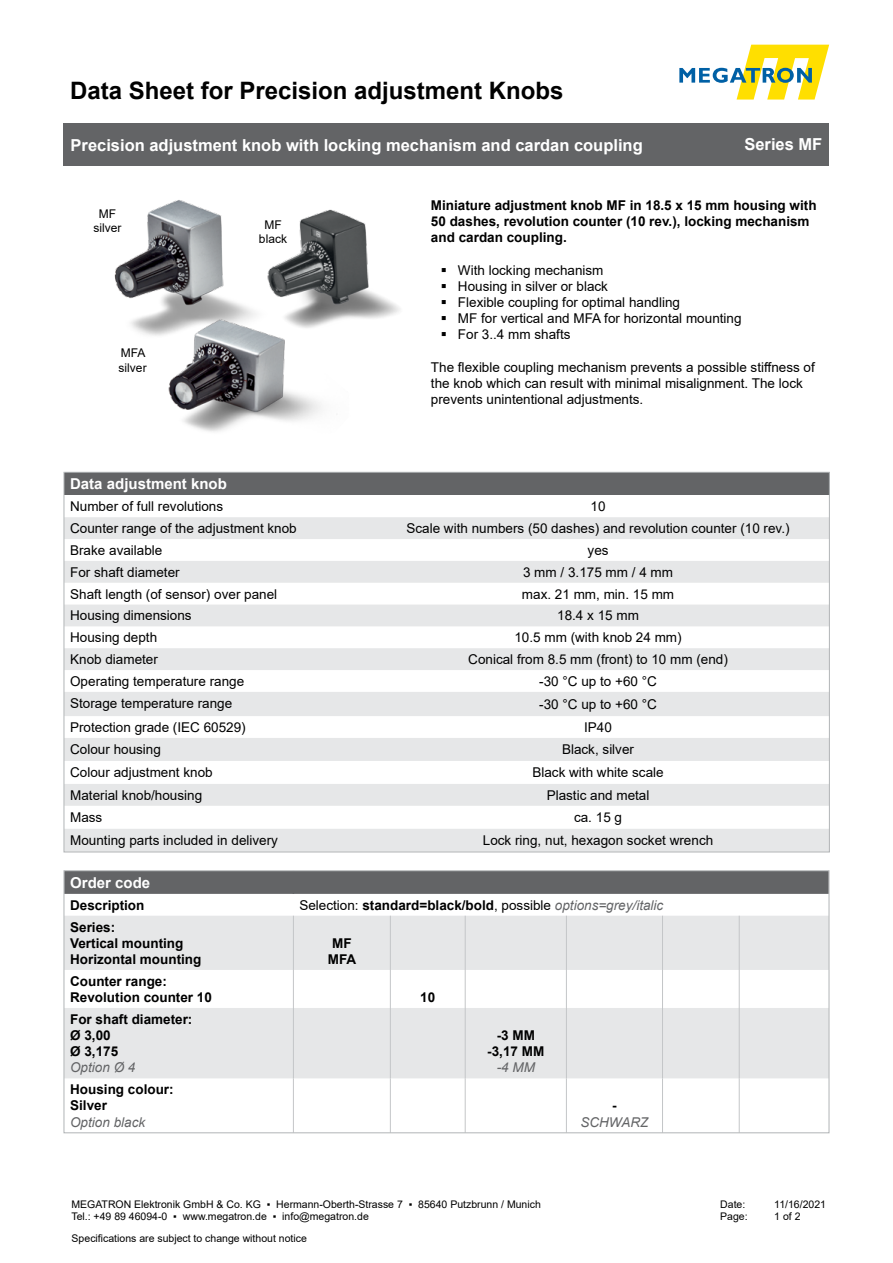
<style>
.page{position:relative;width:893px;height:1263px;background:#fff}
.page>*{position:absolute;margin:0;border:0;box-sizing:border-box;transform-origin:0 0}
.t1{font:700 24px "Arial";color:#000}
.t2{font:700 16.5px "Arial";color:#fff}
.t3{font:700 15px "Arial";color:#fff}
.t4{font:13.5px/16.2px "Arial";color:#000}
.t5{font:700 13.5px/16.2px "Arial";color:#000}
.t6{font:italic 13.5px "Arial";color:#636466}
.t7{font:12px/14.4px "Arial";color:#000;text-align:center}
.t8{font:10.5px/12.6px "Arial";color:#000}
.s1{font-weight:700}
.s2{font-style:italic;color:#636466}
</style>
<div class="page">
<svg style="left:679px;top:45px;width:150px;height:55px"></svg>
<div style="left:64px;top:123px;width:765px;height:43px;background:#636466"></div>
<img style="left:114px;top:200px;width:81px;height:98px">
<div style="left:64px;top:472px;width:765px;height:23px;background:#636466"></div>
<svg style="left:66px;top:517px;width:762px;height:333px;fill:#e6e7e8"></svg>
<svg style="left:66px;top:916px;width:761px;height:162px;fill:#e6e7e8"></svg>
<div style="left:66px;top:872px;width:761px;height:22px;background:#636466"></div>
<hr style="left:293px;top:970px;width:1px;height:38px;background:#c4c6c8">
<hr style="left:390px;top:970px;width:1px;height:38px;background:#c4c6c8">
<hr style="left:465px;top:970px;width:1px;height:38px;background:#c4c6c8">
<hr style="left:566px;top:970px;width:1px;height:38px;background:#c4c6c8">
<hr style="left:662px;top:970px;width:1px;height:38px;background:#c4c6c8">
<hr style="left:739px;top:970px;width:1px;height:38px;background:#c4c6c8">
<hr style="left:293px;top:1008px;width:1px;height:70px;background:#c4c6c8">
<hr style="left:390px;top:1008px;width:1px;height:70px;background:#c4c6c8">
<hr style="left:465px;top:1008px;width:1px;height:70px;background:#c4c6c8">
<hr style="left:566px;top:1008px;width:1px;height:70px;background:#c4c6c8">
<hr style="left:662px;top:1008px;width:1px;height:70px;background:#c4c6c8">
<hr style="left:739px;top:1008px;width:1px;height:70px;background:#c4c6c8">
<hr style="left:293px;top:916px;width:1px;height:54px;background:#c4c6c8">
<hr style="left:390px;top:916px;width:1px;height:54px;background:#c4c6c8">
<hr style="left:465px;top:916px;width:1px;height:54px;background:#c4c6c8">
<hr style="left:566px;top:916px;width:1px;height:54px;background:#c4c6c8">
<hr style="left:662px;top:916px;width:1px;height:54px;background:#c4c6c8">
<hr style="left:739px;top:916px;width:1px;height:54px;background:#c4c6c8">
<hr style="left:293px;top:1078px;width:1px;height:55px;background:#c4c6c8">
<hr style="left:390px;top:1078px;width:1px;height:55px;background:#c4c6c8">
<hr style="left:465px;top:1078px;width:1px;height:55px;background:#c4c6c8">
<hr style="left:566px;top:1078px;width:1px;height:55px;background:#c4c6c8">
<hr style="left:662px;top:1078px;width:1px;height:55px;background:#c4c6c8">
<hr style="left:739px;top:1078px;width:1px;height:55px;background:#c4c6c8">
<div style="left:64px;top:870px;width:765px;height:263px;border:1px solid #b1b4b6"></div>
<img style="left:130px;top:298px;width:191px;height:134px">
<img style="left:195px;top:206px;width:205px;height:152px">
<h1 class="t1" style="left:70px;top:73px;width:495px">Data Sheet for Precision adjustment Knobs</h1>
<p class="t2" style="left:71px;top:133px;width:574px">Precision adjustment knob with locking mechanism and cardan coupling</p>
<p class="t2" style="left:744px;top:133px;width:79px">Series MF</p>
<p class="t7" style="left:93px;top:206px;width:29px">MF silver</p>
<p class="t7" style="left:259px;top:217px;width:30px">MF black</p>
<p class="t7" style="left:119px;top:346px;width:29px;text-align:left">MFA silver</p>
<p class="t5" style="left:431px;top:197px;width:387px">Miniature adjustment knob MF in 18.5 x 15 mm housing with<br>50 dashes, revolution counter (10 rev.), locking mechanism and cardan coupling.</p>
<p class="t4" style="left:458px;top:262px;width:285px">With locking mechanism<br>Housing in silver or black<br>Flexible coupling for optimal handling<br>MF for vertical and MFA for horizontal mounting<br>For 3..4 mm shafts</p>
<p class="t4" style="left:431px;top:359px;width:385px">The flexible coupling mechanism prevents a possible stiffness of the knob which can result with minimal misalignment. The lock prevents unintentional adjustments.</p>
<p class="t3" style="left:70px;top:474px;width:158px">Data adjustment knob</p>
<p class="t4" style="left:70px;top:498px;width:155px">Number of full revolutions</p>
<p class="t4" style="left:591px;top:498px;width:17px">10</p>
<p class="t4" style="left:70px;top:520px;width:228px">Counter range of the adjustment knob</p>
<p class="t4" style="left:406px;top:520px;width:385px">Scale with numbers (50 dashes) and revolution counter (10 rev.)</p>
<p class="t4" style="left:70px;top:542px;width:94px">Brake available</p>
<p class="t4" style="left:588px;top:542px;width:23px">yes</p>
<p class="t4" style="left:70px;top:564px;width:111px">For shaft diameter</p>
<p class="t4" style="left:523px;top:564px;width:152px">3 mm / 3.175 mm / 4 mm</p>
<p class="t4" style="left:70px;top:586px;width:209px">Shaft length (of sensor) over panel</p>
<p class="t4" style="left:522px;top:586px;width:154px">max. 21 mm, min. 15 mm</p>
<p class="t4" style="left:70px;top:607px;width:123px">Housing dimensions</p>
<p class="t4" style="left:557px;top:607px;width:83px">18.4 x 15 mm</p>
<p class="t4" style="left:70px;top:629px;width:89px">Housing depth</p>
<p class="t4" style="left:514px;top:629px;width:169px">10.5 mm (with knob 24 mm)</p>
<p class="t4" style="left:70px;top:651px;width:89px">Knob diameter</p>
<p class="t4" style="left:468px;top:651px;width:261px">Conical from 8.5 mm (front) to 10 mm (end)</p>
<p class="t4" style="left:70px;top:673px;width:176px">Operating temperature range</p>
<p class="t4" style="left:539px;top:673px;width:119px">-30 °C up to +60 °C</p>
<p class="t4" style="left:70px;top:695px;width:164px">Storage temperature range</p>
<p class="t4" style="left:539px;top:696px;width:119px">-30 °C up to +60 °C</p>
<p class="t4" style="left:70px;top:719px;width:177px">Protection grade (IEC 60529)</p>
<p class="t4" style="left:584px;top:719px;width:29px">IP40</p>
<p class="t4" style="left:70px;top:741px;width:92px">Colour housing</p>
<p class="t4" style="left:562px;top:741px;width:74px">Black, silver</p>
<p class="t4" style="left:70px;top:764px;width:144px">Colour adjustment knob</p>
<p class="t4" style="left:532px;top:764px;width:133px">Black with white scale</p>
<p class="t4" style="left:70px;top:787px;width:134px">Material knob/housing</p>
<p class="t4" style="left:547px;top:787px;width:104px">Plastic and metal</p>
<p class="t4" style="left:70px;top:809px;width:34px">Mass</p>
<p class="t4" style="left:574px;top:809px;width:50px">ca. 15 g</p>
<p class="t4" style="left:70px;top:832px;width:209px">Mounting parts included in delivery</p>
<p class="t4" style="left:483px;top:832px;width:232px">Lock ring, nut, hexagon socket wrench</p>
<p class="t3" style="left:70px;top:872px;width:82px">Order code</p>
<p class="t5" style="left:70px;top:897px;width:76px">Description</p>
<p class="t4" style="left:299px;top:897px;width:365px">Selection: <span class="s1">standard=black/bold</span>, possible <span class="s2">options=grey/italic</span></p>
<p class="t5" style="left:70px;top:919px;width:133px">Series:<br>Vertical mounting<br>Horizontal mounting</p>
<p class="t5" style="left:328px;top:935px;width:30px;text-align:center">MF<br>MFA</p>
<p class="t5" style="left:70px;top:973px;width:143px">Counter range:<br>Revolution counter 10</p>
<p class="t5" style="left:70px;top:1011px;width:124px">For shaft diameter:<br>Ø 3,00<br>Ø 3,175</p>
<p class="t6" style="left:70px;top:1059px;width:67px">Option Ø 4</p>
<p class="t5" style="left:70px;top:1081px;width:105px">Housing colour:<br>Silver</p>
<p class="t6" style="left:70px;top:1113px;width:77px">Option black</p>
<p class="t5" style="left:420px;top:989px;width:17px">10</p>
<p class="t5" style="left:487px;top:1027px;width:59px;text-align:center">-3 MM -3,17 MM</p>
<p class="t6" style="left:497px;top:1059px;width:40px">-4 MM</p>
<p class="t5" style="left:612px;top:1098px;width:6px">-</p>
<p class="t6" style="left:580px;top:1113px;width:70px">SCHWARZ</p>
<p class="t8" style="left:71px;top:1198px;width:471px">MEGATRON Elektronik GmbH &amp; Co. KG ▪ Hermann-Oberth-Strasse 7 ▪ 85640 Putzbrunn / Munich<br>Tel.: +49 89 46094-0 ▪ www.megatron.de ▪ info@megatron.de</p>
<p class="t8" style="left:720px;top:1198px;width:27px">Date:</p>
<p class="t8" style="left:774px;top:1198px;width:53px">11/16/2021</p>
<p class="t8" style="left:720px;top:1210px;width:29px">Page:</p>
<p class="t8" style="left:774px;top:1210px;width:28px">1 of 2</p>
<p class="t8" style="left:72px;top:1232px;width:237px">Specifications are subject to change without notice</p>
</div>
